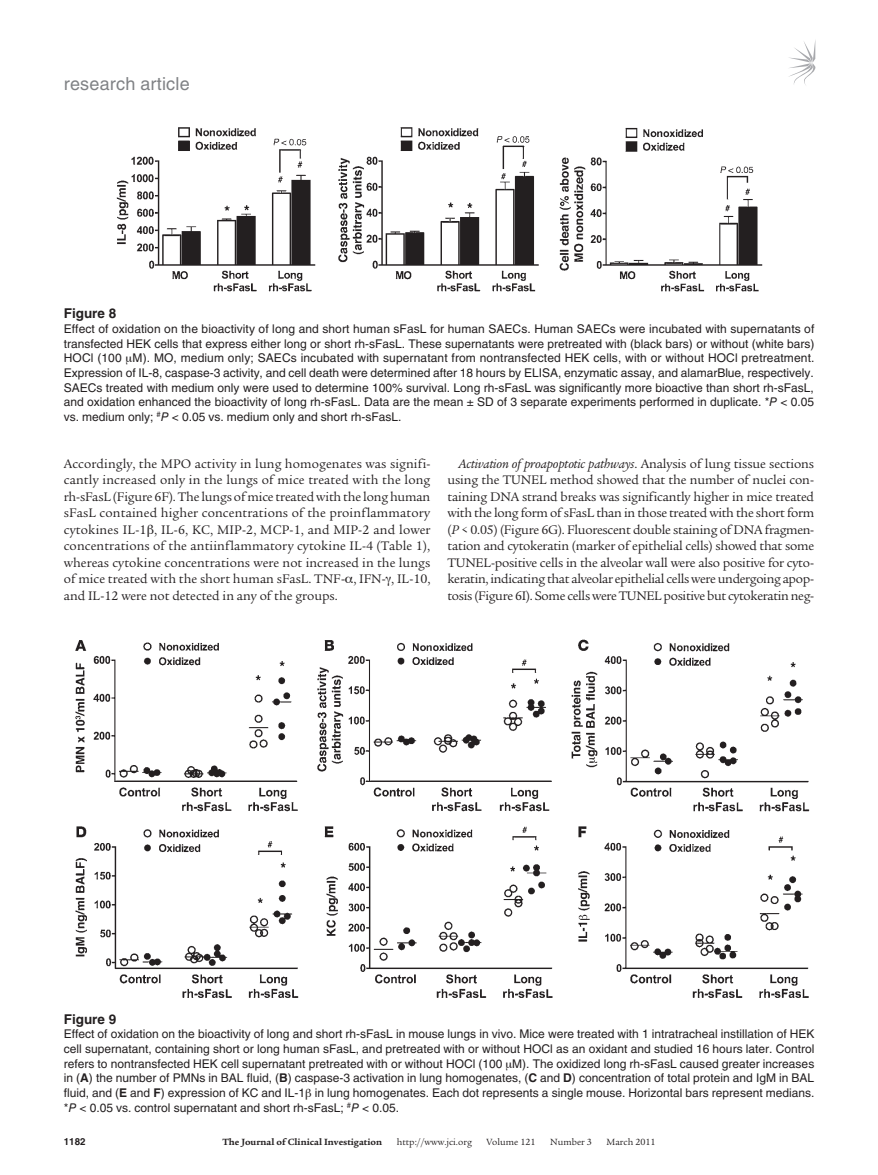
<style>
.page{position:relative;width:878px;height:1175px;background:#fff}
.page>*{position:absolute;margin:0;border:0;box-sizing:border-box;transform-origin:0 0}
.t1{font:18px "Helvetica LT Std";letter-spacing:.01em;color:#808285}
.t2{font:13.5px/16.5px "Legacy Serif Std";letter-spacing:-.015em;color:#231f20;text-align:justify}
.t3{font:700 13.5px "Helvetica LT Std";color:#231f20}
.t4{font:12px/14.7px "Helvetica LT Std";color:#231f20;text-align:justify}
.t5{font:9.75px "Legacy Serif Std";color:#231f20}
.t6{font:700 9.75px "Legacy Serif Std";color:#231f20}
.t7{font:700 9.75px "Helvetica LT Std";color:#231f20}
.s1{font-style:italic}
.s2{font-weight:700}
</style>
<div class="page">
<svg style="left:789px;top:42px;width:26px;height:43px"></svg>
<img style="left:116px;top:127px;width:647px;height:165px">
<img style="left:75px;top:639px;width:734px;height:359px">
<h1 class="t1" style="left:64px;top:73px;width:127px">research article</h1>
<p class="t3" style="left:64px;top:305px;width:54px">Figure 8</p>
<p class="t4" style="left:64px;top:321px;width:752px">Effect of oxidation on the bioactivity of long and short human sFasL for human SAECs. Human SAECs were incubated with supernatants of transfected HEK cells that express either long or short rh-sFasL. These supernatants were pretreated with (black bars) or without (white bars)<br>HOCl (100 M). MO, medium only; SAECs incubated with supernatant from nontransfected HEK cells, with or without HOCl pretreatment.<br>Expression of IL-8, caspase-3 activity, and cell death were determined after 18 hours by ELISA, enzymatic assay, and alamarBlue, respectively.<br>SAECs treated with medium only were used to determine 100% survival. Long rh-sFasL was significantly more bioactive than short rh-sFasL, and oxidation enhanced the bioactivity of long rh-sFasL. Data are the mean ± SD of 3 separate experiments performed in duplicate. *<span class="s1">P</span> &lt; 0.05 vs. medium only; <sup>#</sup><span class="s1">P</span> &lt; 0.05 vs. medium only and short rh-sFasL.</p>
<p class="t2" style="left:64px;top:455px;width:368px">Accordingly, the MPO activity in lung homogenates was signifi&shy;cantly increased only in the lungs of mice treated with the long rh-sFasL (Figure 6F). The lungs of mice treated with the long human sFasL contained higher concentrations of the proinflammatory cytokines IL-1 , IL-6, KC, MIP-2, MCP-1, and MIP-2 and lower concentrations of the antiinflammatory cytokine IL-4 (Table 1), whereas cytokine concentrations were not increased in the lungs of mice treated with the short human sFasL. TNF- , IFN- , IL-10, and IL-12 were not detected in any of the groups.</p>
<p class="t2" style="left:447px;top:455px;width:368px;text-indent:11px"><span class="s1">Activation of proapoptotic pathways</span>. Analysis of lung tissue sections using the TUNEL method showed that the number of nuclei con&shy;taining DNA strand breaks was significantly higher in mice treated with the long form of sFasL than in those treated with the short form (<span class="s1">P</span> &lt; 0.05) (Figure 6G). Fluorescent double staining of DNA fragmen&shy;tation and cytokeratin (marker of epithelial cells) showed that some TUNEL-positive cells in the alveolar wall were also positive for cyto&shy;keratin, indicating that alveolar epithelial cells were undergoing apop&shy;tosis (Figure 6I). Some cells were TUNEL positive but cytokeratin neg-</p>
<p class="t3" style="left:64px;top:1010px;width:54px">Figure 9</p>
<p class="t4" style="left:64px;top:1026px;width:752px">Effect of oxidation on the bioactivity of long and short rh-sFasL in mouse lungs in vivo. Mice were treated with 1 intratracheal instillation of HEK cell supernatant, containing short or long human sFasL, and pretreated with or without HOCl as an oxidant and studied 16 hours later. Control refers to nontransfected HEK cell supernatant pretreated with or without HOCl (100 M). The oxidized long rh-sFasL caused greater increases in (<span class="s2">A</span>) the number of PMNs in BAL fluid, (<span class="s2">B</span>) caspase-3 activation in lung homogenates, (<span class="s2">C</span> and <span class="s2">D</span>) concentration of total protein and IgM in BAL fluid, and (<span class="s2">E</span> and <span class="s2">F</span>) expression of KC and IL-1 in lung homogenates. Each dot represents a single mouse. Horizontal bars represent medians. *<span class="s1">P</span> &lt; 0.05 vs. control supernatant and short rh-sFasL; <sup>#</sup><span class="s1">P</span> &lt; 0.05.</p>
<p class="t7" style="left:64px;top:1135px;width:23px">1182</p>
<p class="t6" style="left:222px;top:1135px;width:161px">The Journal of Clinical Investigation</p>
<p class="t5" style="left:396px;top:1136px;width:77px">http://www.jci.org</p>
<p class="t5" style="left:486px;top:1136px;width:50px">Volume 121</p>
<p class="t5" style="left:550px;top:1136px;width:43px">Number 3</p>
<p class="t5" style="left:606px;top:1136px;width:51px">March 2011</p>
</div>
